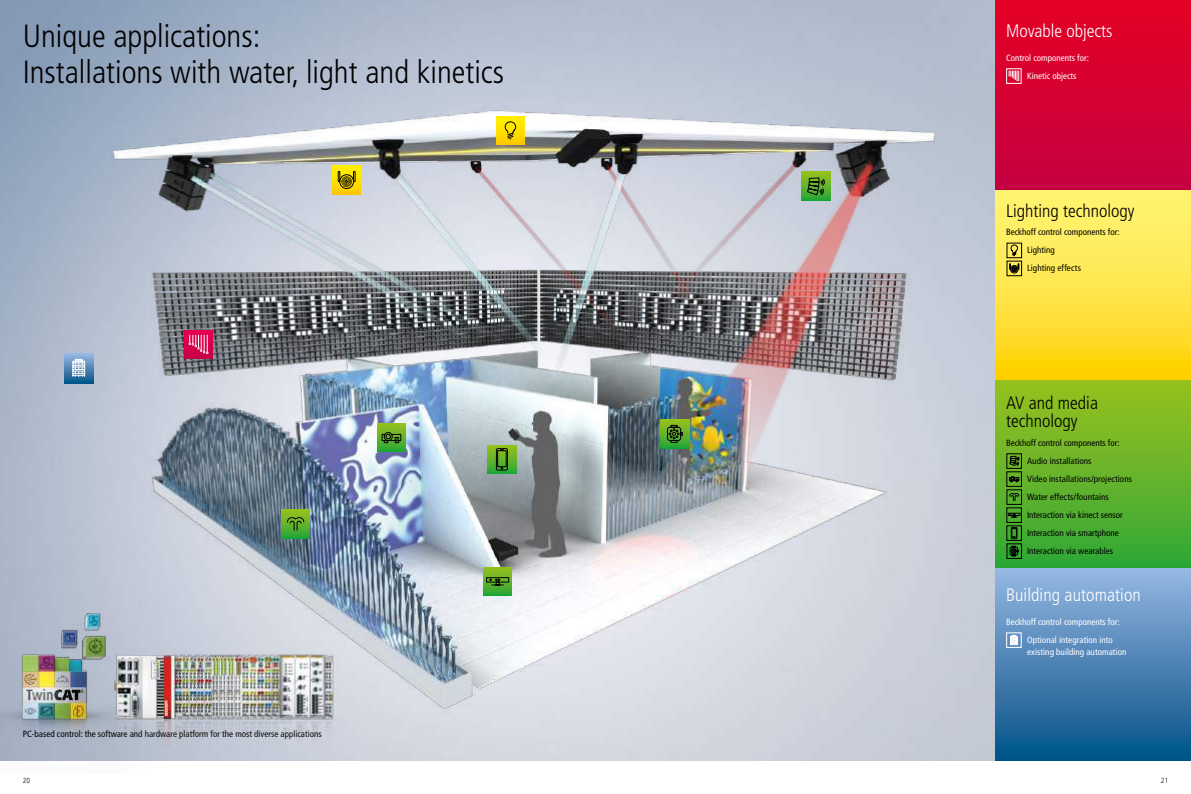
<style>
.page{position:relative;width:1191px;height:794px;background:#fff}
.page>*{position:absolute;margin:0;border:0;box-sizing:border-box;transform-origin:0 0}
.t1{font:300 condensed 32px/36px "Frutiger LT Pro";color:#000}
.t2{font:300 condensed 18px/18px "Frutiger LT Pro";color:#000}
.t3{font:300 condensed 18px "Frutiger LT Pro";letter-spacing:.005em;color:#fff}
.t4{font:condensed 9px/18px "Frutiger LT Pro";color:#000}
.t5{font:condensed 9px/18px "Frutiger LT Pro";color:#fff}
.t6{font:300 condensed 7.5px "Frutiger LT Pro";color:#000}
</style>
<div class="page">
<img style="left:0;top:66px;width:995px;height:695px">
<div style="left:995px;top:0;width:196px;height:202px;background:linear-gradient(to bottom,#e50024,#c40144)"></div>
<svg style="left:995px;top:190px;width:196px;height:190px"></svg>
<div style="left:995px;top:380px;width:196px;height:202px;background:linear-gradient(to bottom,#97c01a,#2ea640)"></div>
<div style="left:995px;top:569px;width:196px;height:191px;background:linear-gradient(to bottom,#98b6e2,#025188)"></div>
<div style="left:281px;top:510px;width:29px;height:28px;background:linear-gradient(to bottom,#9ac11f,#2ea737)"></div>
<div style="left:488px;top:445px;width:28px;height:28px;background:linear-gradient(to bottom,#9bc11f,#31a836)"></div>
<div style="left:660px;top:420px;width:29px;height:28px;background:linear-gradient(to bottom,#9ac11f,#2ea737)"></div>
<div style="left:483px;top:567px;width:29px;height:28px;background:linear-gradient(to bottom,#98ba1d,#2fa436)"></div>
<div style="left:801px;top:172px;width:29px;height:28px;background:linear-gradient(to bottom,#9bc11f,#30a736)"></div>
<svg style="left:806px;top:177px;width:19px;height:19px"></svg>
<svg style="left:377px;top:423px;width:28px;height:29px"></svg>
<svg style="left:64px;top:354px;width:30px;height:29px"></svg>
<svg style="left:72px;top:358px;width:13px;height:19px"></svg>
<svg style="left:496px;top:116px;width:28px;height:29px"></svg>
<svg style="left:504px;top:121px;width:12px;height:19px"></svg>
<div style="left:332px;top:166px;width:29px;height:28px;background:linear-gradient(to bottom,#fff400,#fc0)"></div>
<div style="left:339px;top:174px;width:15px;height:15px;border:1px solid #000;border-radius:50%"></div>
<svg style="left:338px;top:171px;width:17px;height:16px"></svg>
<svg style="left:184px;top:330px;width:29px;height:29px"></svg>
<svg style="left:188px;top:335px;width:20px;height:19px"></svg>
<svg style="left:1008px;top:71px;width:11px;height:10px"></svg>
<div style="left:1006px;top:68px;width:15px;height:16px;border:1px solid #fff"></div>
<svg style="left:381px;top:431px;width:21px;height:12px"></svg>
<svg style="left:287px;top:517px;width:17px;height:14px"></svg>
<div style="left:496px;top:448px;width:12px;height:22px;border:1px solid #000;border-radius:2px"></div>
<svg style="left:497px;top:449px;width:9px;height:20px"></svg>
<svg style="left:486px;top:577px;width:23px;height:9px"></svg>
<svg style="left:666px;top:424px;width:17px;height:19px"></svg>
<svg style="left:1010px;top:245px;width:7px;height:11px"></svg>
<div style="left:1006px;top:243px;width:16px;height:15px;border:1px solid #000"></div>
<div style="left:1010px;top:265px;width:8px;height:8px;border:1px solid #000;border-radius:50%"></div>
<svg style="left:1009px;top:263px;width:10px;height:9px"></svg>
<div style="left:1006px;top:261px;width:16px;height:15px;border:1px solid #000"></div>
<svg style="left:1010px;top:635px;width:7px;height:10px"></svg>
<div style="left:1006px;top:632px;width:15px;height:16px;border:1px solid #fff"></div>
<div style="left:1006px;top:507px;width:16px;height:16px;border:1px solid #000"></div>
<div style="left:1006px;top:471px;width:16px;height:16px;border:1px solid #000"></div>
<div style="left:1006px;top:525px;width:16px;height:16px;border:1px solid #000"></div>
<div style="left:1006px;top:489px;width:16px;height:16px;border:1px solid #000"></div>
<div style="left:1006px;top:543px;width:16px;height:16px;border:1px solid #000"></div>
<div style="left:1006px;top:453px;width:16px;height:16px;border:1px solid #000"></div>
<svg style="left:1009px;top:456px;width:10px;height:10px"></svg>
<svg style="left:1009px;top:476px;width:10px;height:6px"></svg>
<svg style="left:1009px;top:493px;width:10px;height:8px"></svg>
<div style="left:1011px;top:527px;width:6px;height:12px;border:1px solid #000"></div>
<svg style="left:1011px;top:528px;width:5px;height:10px"></svg>
<svg style="left:1008px;top:513px;width:12px;height:4px"></svg>
<svg style="left:1009px;top:546px;width:10px;height:10px"></svg>
<img style="left:20px;top:581px;width:354px;height:173px">
<img style="left:0;top:591px;width:149px;height:170px">
<h1 class="t1" style="left:23px;top:18px;width:483px">Unique applications:<br>Installations with water, light and kinetics</h1>
<h2 class="t3" style="left:1006px;top:20px;width:108px">Movable objects</h2>
<p class="t5" style="left:1027px;top:49px;width:63px;text-indent:-21px">Control components for:<br>Kinetic objects</p>
<h2 class="t2" style="left:1006px;top:202px;width:130px">Lighting technology</h2>
<p class="t4" style="left:1027px;top:223px;width:94px;text-indent:-21px">Beckhoff control components for:<br>Lighting<br>Lighting effects</p>
<h2 class="t2" style="left:1006px;top:394px;width:93px">AV and media technology</h2>
<p class="t4" style="left:1027px;top:434px;width:106px;text-indent:-21px">Beckhoff control components for:<br>Audio installations<br>Video installations/projections<br>Water effects/fountains<br>Interaction via kinect sensor<br>Interaction via smartphone<br>Interaction via wearables</p>
<h2 class="t3" style="left:1006px;top:584px;width:136px">Building automation</h2>
<p class="t5" style="left:1027px;top:613px;width:94px;text-indent:-21px">Beckhoff control components for:<br>Optional integration into</p>
<p class="t5" style="left:1027px;top:643px;width:101px">existing building automation</p>
<p class="t4" style="left:23px;top:725px;width:301px">PC-based control: the software and hardware platform for the most diverse applications</p>
<p class="t6" style="left:23px;top:776px;width:9px">20</p>
<p class="t6" style="left:1161px;top:776px;width:9px">21</p>
</div>
